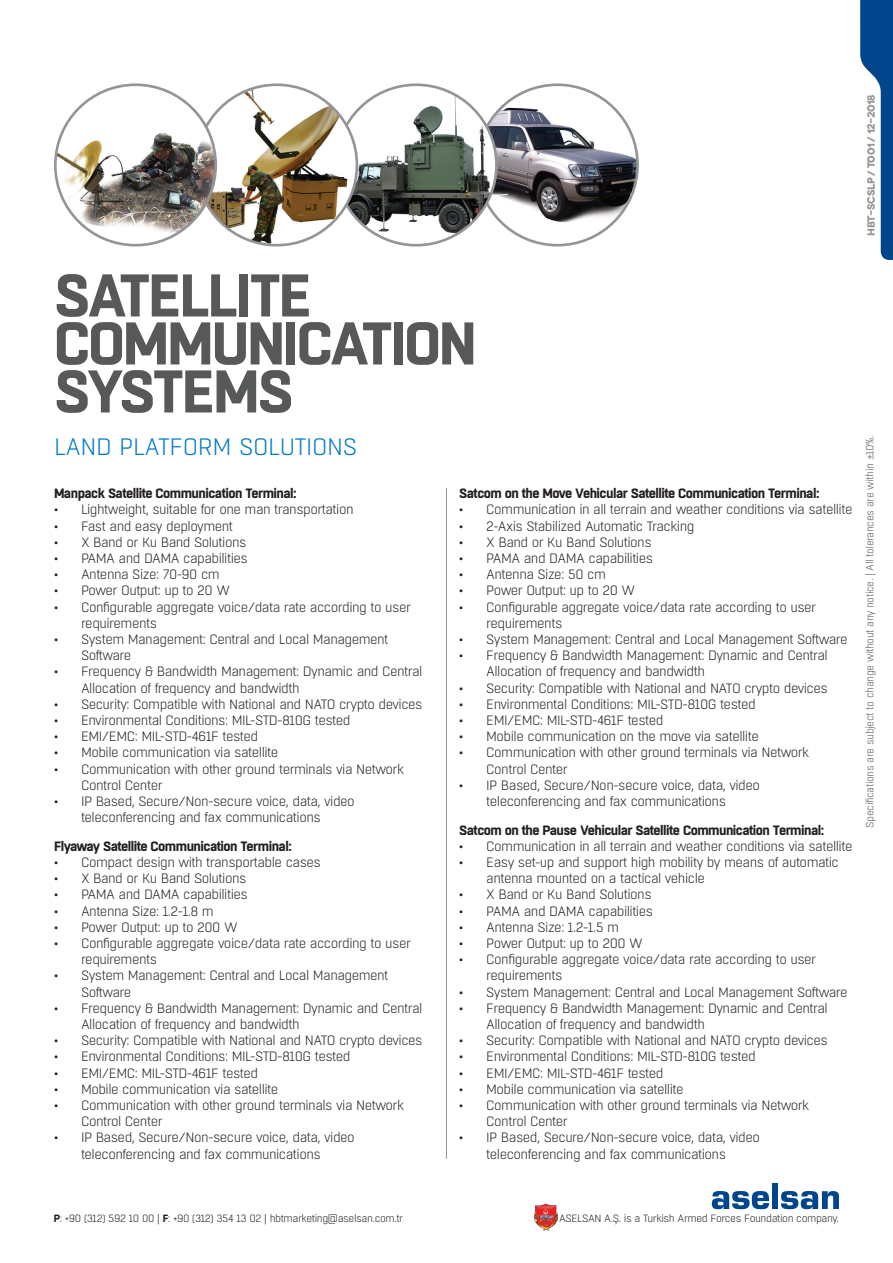
<style>
.page{position:relative;width:893px;height:1263px;background:#fff}
.page>*{position:absolute;margin:0;border:0;box-sizing:border-box;transform-origin:0 0}
.t1{font:700 60px/48px "Boxed";letter-spacing:-.04em;color:#57585a}
.t2{font:300 23.7px "Boxed";letter-spacing:-.015em;color:#007ac2}
.t3{font:300 13.5px/16.2px "Boxed";letter-spacing:-.04em;color:#231f20}
.sda{font:700 13.5px "Boxed";letter-spacing:-.04em;color:#231f20}
.t4{font:300 10.5px "Boxed";letter-spacing:-.04em;color:#231f20}
.t5{font:300 10.5px "Boxed";letter-spacing:-.04em;color:#57585a}
.t6{font:700 10.5px "Novecentowide";letter-spacing:-.04em;color:#939598}
.s1{font-family:"Minion Pro";font-weight:400}
.s2{font-weight:700}
</style>
<div class="page">
<img style="left:534px;top:1203px;width:23px;height:28px">
<svg style="left:712px;top:1191px;width:57px;height:18px"></svg>
<div style="left:772px;top:1183px;width:6px;height:26px;background:#01468c"></div>
<svg style="left:781px;top:1191px;width:58px;height:18px"></svg>
<svg style="left:860px;top:0;width:33px;height:260px"></svg>
<hr style="left:446px;top:488px;width:1px;height:671px;background:#939598">
<img style="left:496px;top:108px;width:142px;height:114px">
<img style="left:348px;top:92px;width:148px;height:146px">
<img style="left:206px;top:87px;width:142px;height:158px">
<img style="left:55px;top:85px;width:161px;height:160px;border-radius:80px">
<div style="left:54px;top:83px;width:163px;height:163px;border:3px solid #939598;border-radius:50%"></div>
<p class="t6" style="left:864px;top:236px;width:143px;rotate:-90deg">HBT-SCSLP / T001 / 12-2018</p>
<p class="t1" style="left:54px;top:274px;width:260px">SATELLITE</p>
<p class="t1" style="left:54px;top:322px;width:424px">COMMUNICATION<br>SYSTEMS</p>
<p class="t2" style="left:54px;top:432px;width:305px">LAND PLATFORM SOLUTIONS</p>
<p class="sda" style="left:54px;top:484px;width:244px">Manpack Satellite Communication Terminal:</p>
<p class="t3" style="left:54px;top:502px;width:301px">• Lightweight, suitable for one man transportation</p>
<p class="t3" style="left:54px;top:518px;width:181px">• Fast and easy deployment</p>
<p class="t3" style="left:54px;top:534px;width:194px">• X Band or Ku Band Solutions</p>
<p class="t3" style="left:54px;top:550px;width:195px">• PAMA and DAMA capabilities</p>
<p class="t3" style="left:54px;top:567px;width:167px">• Antenna Size: 70-90 cm</p>
<p class="t3" style="left:54px;top:583px;width:177px">• Power Output: up to 20 W</p>
<p class="t3" style="left:81px;top:599px;width:331px;text-indent:-27px">• Configurable aggregate voice/data rate according to user requirements</p>
<p class="t3" style="left:81px;top:631px;width:309px;text-indent:-27px">• System Management: Central and Local Management<br>Software</p>
<p class="t3" style="left:81px;top:664px;width:343px;text-indent:-27px">• Frequency &amp; Bandwidth Management: Dynamic and Central<br>Allocation of frequency and bandwidth</p>
<p class="t3" style="left:54px;top:696px;width:370px">• Security: Compatible with National and NATO crypto devices</p>
<p class="t3" style="left:54px;top:712px;width:298px">• Environmental Conditions: MIL-STD-810G tested</p>
<p class="t3" style="left:54px;top:729px;width:206px">• EMI/EMC: MIL-STD-461F tested</p>
<p class="t3" style="left:54px;top:745px;width:226px">• Mobile communication via satellite</p>
<p class="t3" style="left:81px;top:761px;width:325px;text-indent:-27px">• Communication with other ground terminals via Network<br>Control Center</p>
<p class="t3" style="left:54px;top:793px;width:302px;text-align:center">• IP Based, Secure/Non-secure voice, data, video teleconferencing and fax communications</p>
<p class="sda" style="left:54px;top:837px;width:239px">Flyaway Satellite Communication Terminal:</p>
<p class="t3" style="left:54px;top:854px;width:269px">• Compact design with transportable cases</p>
<p class="t3" style="left:54px;top:870px;width:194px">• X Band or Ku Band Solutions</p>
<p class="t3" style="left:54px;top:887px;width:195px">• PAMA and DAMA capabilities</p>
<p class="t3" style="left:54px;top:903px;width:161px">• Antenna Size: 1.2-1.8 m</p>
<p class="t3" style="left:54px;top:919px;width:185px">• Power Output: up to 200 W</p>
<p class="t3" style="left:81px;top:935px;width:331px;text-indent:-27px">• Configurable aggregate voice/data rate according to user requirements</p>
<p class="t3" style="left:81px;top:968px;width:309px;text-indent:-27px">• System Management: Central and Local Management<br>Software</p>
<p class="t3" style="left:81px;top:1000px;width:343px;text-indent:-27px">• Frequency &amp; Bandwidth Management: Dynamic and Central<br>Allocation of frequency and bandwidth</p>
<p class="t3" style="left:54px;top:1032px;width:370px">• Security: Compatible with National and NATO crypto devices</p>
<p class="t3" style="left:54px;top:1049px;width:298px">• Environmental Conditions: MIL-STD-810G tested</p>
<p class="t3" style="left:54px;top:1065px;width:206px">• EMI/EMC: MIL-STD-461F tested</p>
<p class="t3" style="left:54px;top:1081px;width:226px">• Mobile communication via satellite</p>
<p class="t3" style="left:81px;top:1097px;width:325px;text-indent:-27px">• Communication with other ground terminals via Network<br>Control Center</p>
<p class="t3" style="left:54px;top:1130px;width:302px;text-align:center">• IP Based, Secure/Non-secure voice, data, video teleconferencing and fax communications</p>
<p class="sda" style="left:459px;top:484px;width:362px">Satcom on the Move Vehicular Satellite Communication Terminal:</p>
<p class="t3" style="left:459px;top:502px;width:395px">• Communication in all terrain and weather conditions via satellite</p>
<p class="t3" style="left:459px;top:518px;width:237px">• 2-Axis Stabilized Automatic Tracking</p>
<p class="t3" style="left:459px;top:534px;width:194px">• X Band or Ku Band Solutions</p>
<p class="t3" style="left:459px;top:550px;width:195px">• PAMA and DAMA capabilities</p>
<p class="t3" style="left:459px;top:567px;width:148px">• Antenna Size: 50 cm</p>
<p class="t3" style="left:459px;top:583px;width:177px">• Power Output: up to 20 W</p>
<p class="t3" style="left:486px;top:599px;width:331px;text-indent:-27px">• Configurable aggregate voice/data rate according to user requirements</p>
<p class="t3" style="left:459px;top:631px;width:390px">• System Management: Central and Local Management Software</p>
<p class="t3" style="left:486px;top:648px;width:343px;text-indent:-27px">• Frequency &amp; Bandwidth Management: Dynamic and Central<br>Allocation of frequency and bandwidth</p>
<p class="t3" style="left:459px;top:680px;width:370px">• Security: Compatible with National and NATO crypto devices</p>
<p class="t3" style="left:459px;top:696px;width:298px">• Environmental Conditions: MIL-STD-810G tested</p>
<p class="t3" style="left:459px;top:712px;width:206px">• EMI/EMC: MIL-STD-461F tested</p>
<p class="t3" style="left:459px;top:729px;width:301px">• Mobile communication on the move via satellite</p>
<p class="t3" style="left:486px;top:745px;width:325px;text-indent:-27px">• Communication with other ground terminals via Network<br>Control Center</p>
<p class="t3" style="left:459px;top:777px;width:302px;text-align:center">• IP Based, Secure/Non-secure voice, data, video teleconferencing and fax communications</p>
<p class="sda" style="left:459px;top:821px;width:366px">Satcom on the Pause Vehicular Satellite Communication Terminal:</p>
<p class="t3" style="left:459px;top:838px;width:395px">• Communication in all terrain and weather conditions via satellite</p>
<p class="t3" style="left:486px;top:854px;width:354px;text-indent:-27px">• Easy set-up and support high mobility by means of automatic antenna mounted on a tactical vehicle</p>
<p class="t3" style="left:459px;top:887px;width:194px">• X Band or Ku Band Solutions</p>
<p class="t3" style="left:459px;top:903px;width:195px">• PAMA and DAMA capabilities</p>
<p class="t3" style="left:459px;top:919px;width:161px">• Antenna Size: 1.2-1.5 m</p>
<p class="t3" style="left:459px;top:935px;width:185px">• Power Output: up to 200 W</p>
<p class="t3" style="left:486px;top:951px;width:331px;text-indent:-27px">• Configurable aggregate voice/data rate according to user requirements</p>
<p class="t3" style="left:459px;top:984px;width:390px">• System Management: Central and Local Management Software</p>
<p class="t3" style="left:486px;top:1000px;width:343px;text-indent:-27px">• Frequency &amp; Bandwidth Management: Dynamic and Central<br>Allocation of frequency and bandwidth</p>
<p class="t3" style="left:459px;top:1032px;width:370px">• Security: Compatible with National and NATO crypto devices</p>
<p class="t3" style="left:459px;top:1049px;width:298px">• Environmental Conditions: MIL-STD-810G tested</p>
<p class="t3" style="left:459px;top:1065px;width:206px">• EMI/EMC: MIL-STD-461F tested</p>
<p class="t3" style="left:459px;top:1081px;width:226px">• Mobile communication via satellite</p>
<p class="t3" style="left:486px;top:1097px;width:325px;text-indent:-27px">• Communication with other ground terminals via Network<br>Control Center</p>
<p class="t3" style="left:459px;top:1130px;width:302px;text-align:center">• IP Based, Secure/Non-secure voice, data, video teleconferencing and fax communications</p>
<p class="t5" style="left:863px;top:827px;width:394px;rotate:-90deg">Specifications are subject to change without any notice. | All tolerances are within <span class="s1">±</span>10%.</p>
<p class="t4" style="left:54px;top:1212px;width:351px"><span class="s2">P</span>: +90 (312) 592 10 00 | <span class="s2">F</span>: +90 (312) 354 13 02 | hbtmarketing@aselsan.com.tr</p>
<p class="t4" style="left:559px;top:1212px;width:281px">ASELSAN A.Ş. is a Turkish Armed Forces Foundation company.</p>
</div>
